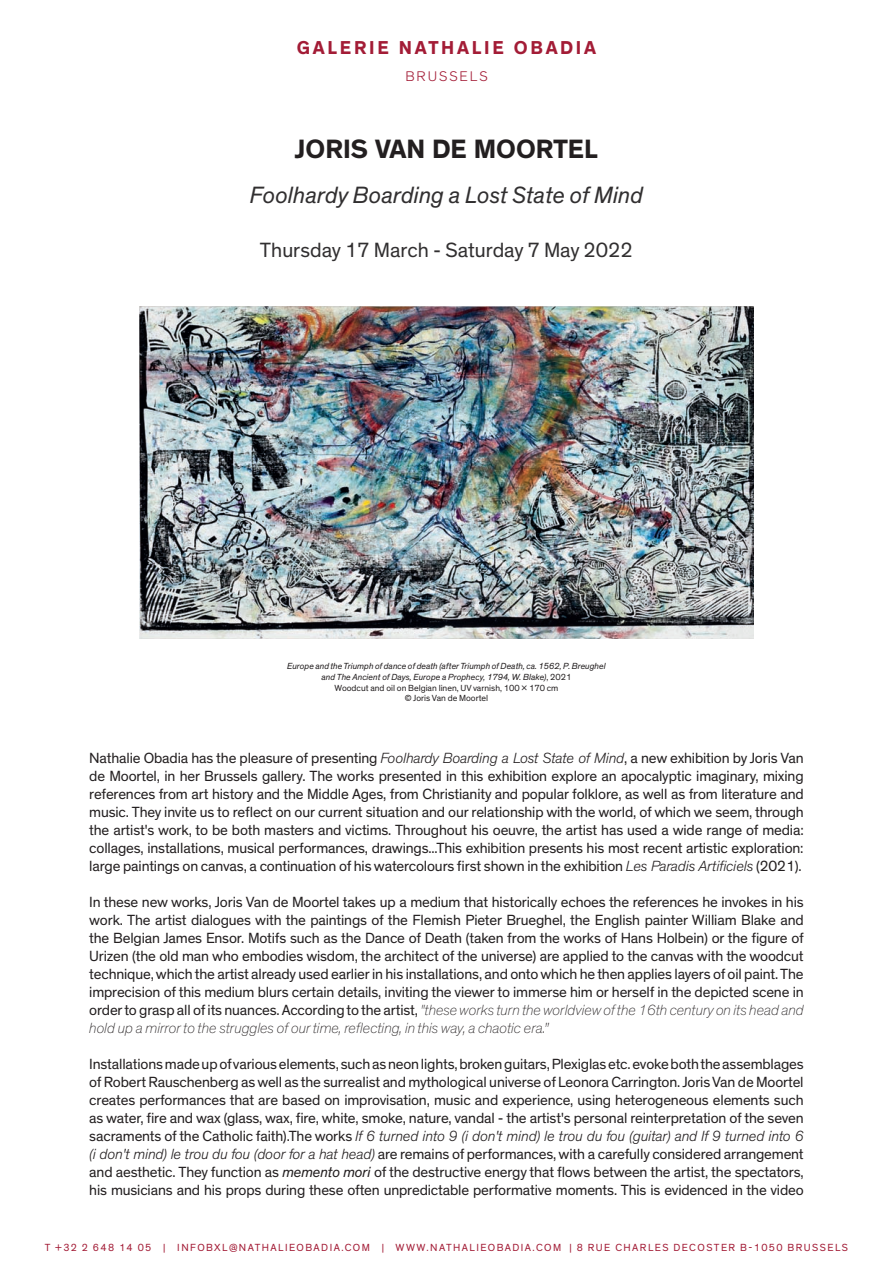
<style>
.page{position:relative;width:893px;height:1263px;background:#fff}
.page>*{position:absolute;margin:0;border:0;box-sizing:border-box;transform-origin:0 0}
.t1{font:700 27px "Theinhardt";color:#231f20}
.t2{font:italic 24px "Theinhardt";color:#312f30}
.t3{font:21px "Theinhardt";color:#312f30}
.t4{font:700 19.05px "Theinhardt";letter-spacing:.145em;color:#a31c36}
.t5{font:15px/18px "Theinhardt";letter-spacing:-.01em;color:#231f20;text-align:justify}
.t6{font:300 14.25px "Theinhardt";letter-spacing:.14em;color:#a31c36}
.t7{font:10.5px "Theinhardt";letter-spacing:.14em;color:#a31c36}
.t8{font:italic 9px/10.8px "Theinhardt";color:#231f20;text-align:center}
.s1{font-style:normal}
.s2{font-weight:300;font-style:italic}
.s3{font-weight:100;font-style:italic}
.s4{font-style:italic}
</style>
<div class="page">
<img style="left:139px;top:306px;width:614px;height:333px">
<p class="t4" style="left:297px;top:36px;width:301px">GALERIE NATHALIE OBADIA</p>
<p class="t6" style="left:405px;top:68px;width:84px">BRUSSELS</p>
<h1 class="t1" style="left:295px;top:132px;width:305px">JORIS VAN DE MOORTEL</h1>
<h2 class="t2" style="left:250px;top:181px;width:395px">Foolhardy Boarding a Lost State of Mind</h2>
<h3 class="t3" style="left:260px;top:237px;width:374px">Thursday 17 March - Saturday 7 May 2022</h3>
<p class="t8" style="left:287px;top:661px;width:320px">Europe and the Triumph of dance of death (after Triumph of Death, ca. 1562, P. Breughel and The Ancient of Days, Europe a Prophecy, 1794, W. Blake)<span class="s1">, 2021<br>Woodcut and oil on Belgian linen, UV varnish, 100 x 170 cm<br>© Joris Van de Moortel</span></p>
<p class="t5" style="left:89px;top:749px;width:716px">Nathalie Obadia has the pleasure of presenting <span class="s2">Foolhardy Boarding a Lost State of Mind</span>, a new exhibition by Joris Van de Moortel, in her Brussels gallery. The works presented in this exhibition explore an apocalyptic imaginary, mixing references from art history and the Middle Ages, from Christianity and popular folklore, as well as from literature and music. They invite us to reflect on our current situation and our relationship with the world, of which we seem, through the artist's work, to be both masters and victims. Throughout his oeuvre, the artist has used a wide range of media: collages, installations, musical performances, drawings...This exhibition presents his most recent artistic exploration: large paintings on canvas, a continuation of his watercolours first shown in the exhibition <span class="s2">Les Paradis Artificiels</span> (2021).</p>
<p class="t5" style="left:89px;top:893px;width:716px">In these new works, Joris Van de Moortel takes up a medium that historically echoes the references he invokes in his work. The artist dialogues with the paintings of the Flemish Pieter Brueghel, the English painter William Blake and the Belgian James Ensor. Motifs such as the Dance of Death (taken from the works of Hans Holbein) or the figure of Urizen (the old man who embodies wisdom, the architect of the universe) are applied to the canvas with the woodcut technique, which the artist already used earlier in his installations, and onto which he then applies layers of oil paint. The imprecision of this medium blurs certain details, inviting the viewer to immerse him or herself in the depicted scene in order to grasp all of its nuances. According to the artist, <span class="s3">"these works turn the worldview of the 16th century on its head and hold up a mirror to the struggles of our time, reflecting, in this way, a chaotic era.”</span></p>
<p class="t5" style="left:89px;top:1055px;width:716px">Installations made up of various elements, such as neon lights, broken guitars, Plexiglas etc. evoke both the assemblages of Robert Rauschenberg as well as the surrealist and mythological universe of Leonora Carrington. Joris Van de Moortel creates performances that are based on improvisation, music and experience, using heterogeneous elements such as water, fire and wax (glass, wax, fire, white, smoke, nature, vandal - the artist's personal reinterpretation of the seven sacraments of the Catholic faith).The works <span class="s2">If 6 turned into 9 (i don't mind) le trou du fou (guitar) and If 9 turned into 6 (i don't mind) le trou du fou (door for a hat head)</span> are remains of performances, with a carefully considered arrangement and aesthetic. They function as <span class="s4">memento mori</span> of the destructive energy that flows between the artist, the spectators, his musicians and his props during these often unpredictable performative moments. This is evidenced in the video</p>
<p class="t7" style="left:45px;top:1241px;width:805px">T +32 2 648 14 05 | INFOBXL@NATHALIEOBADIA.COM | WWW.NATHALIEOBADIA.COM | 8 RUE CHARLES DECOSTER B-1050 BRUSSELS</p>
</div>
